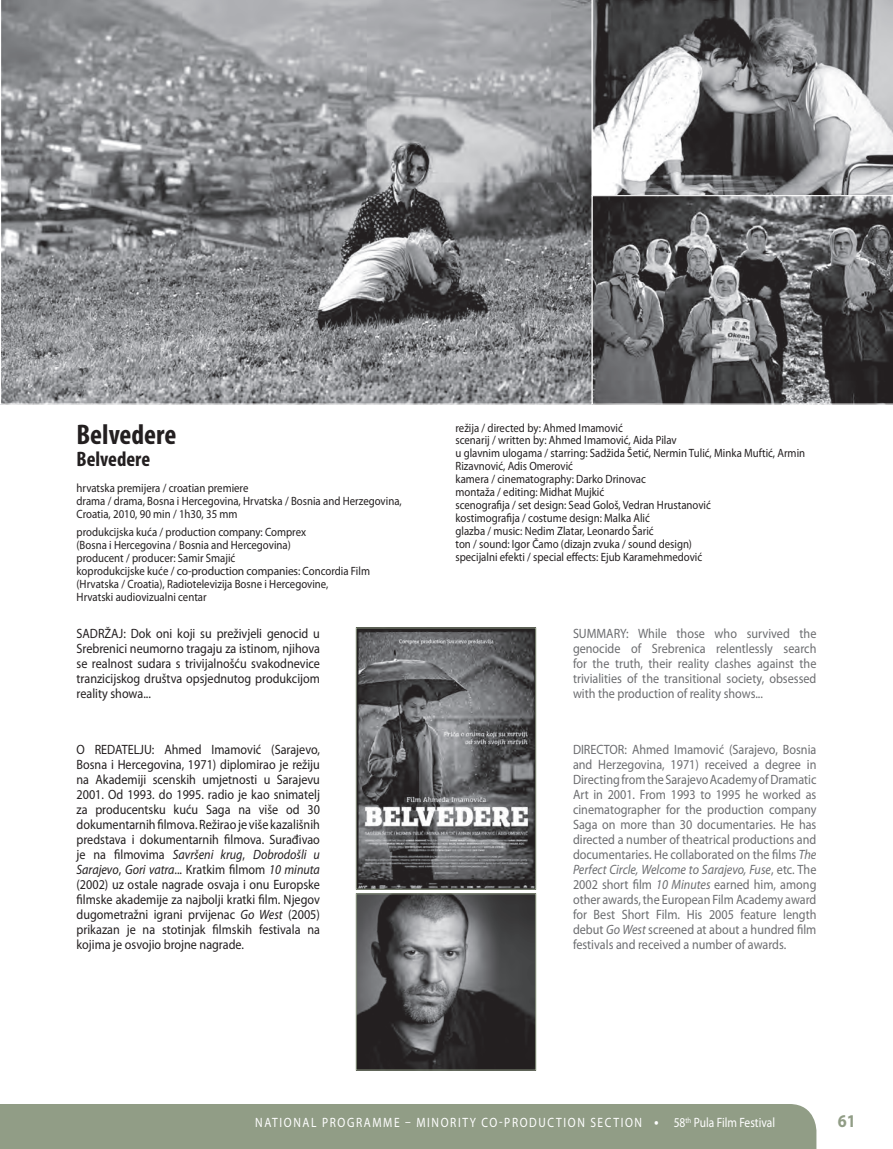
<style>
.page{position:relative;width:893px;height:1149px;background:#fff}
.page>*{position:absolute;margin:0;border:0;box-sizing:border-box;transform-origin:0 0}
.t1{font:700 condensed 28.5px "Myriad Pro";color:#231f20}
.t2{font:700 condensed 21px "Myriad Pro";color:#231f20}
.t3{font:700 18px "Myriad Pro";color:#919d86;scale:.9 1}
.t4{font:13.5px/15px "Myriad Pro";color:#6c6d70;text-align:justify;scale:.9 1}
.t5{font:13.5px/15px "Myriad Pro";color:#231f20;text-align:justify;scale:.9 1}
.t6{font:13.5px "Myriad Pro";letter-spacing:.14em;color:#fff;scale:.85 1}
.t7{font:12px/12.9px "Myriad Pro";color:#231f20;scale:.9 1}
.s1{font-style:italic}
.s2{font-family:"Spring";font-weight:800}
</style>
<div class="page">
<svg style="left:1px;top:0;width:591px;height:404px"></svg>
<svg style="left:592px;top:0;width:301px;height:195px"></svg>
<svg style="left:592px;top:195px;width:301px;height:209px"></svg>
<svg style="left:356px;top:627px;width:180px;height:262px"></svg>
<svg style="left:356px;top:893px;width:180px;height:177px"></svg>
<div style="left:0;top:1104px;width:816px;height:44px;background:#919d86"></div>
<h1 class="t1" style="left:77px;top:416px;width:101px">Belvedere</h1>
<h2 class="t2" style="left:77px;top:446px;width:75px">Belvedere</h2>
<p class="t7" style="left:77px;top:481px;width:363px">hrvatska premijera / croatian premiere<br>drama / drama, Bosna i Hercegovina, Hrvatska / Bosnia and Herzegovina,<br>Croatia, 2010, 90 min / 1h30, 35 mm</p>
<p class="t7" style="left:77px;top:525px;width:328px">produkcijska kuća / production company: Comprex<br>(Bosna i Hercegovina / Bosnia and Hercegovina)<br>producent / producer: Samir Smajić<br>koprodukcijske kuće / co-production companies: Concordia Film (Hrvatska / Croatia), Radiotelevizija Bosne i Hercegovine,<br>Hrvatski audiovizualni centar</p>
<p class="t5" style="left:77px;top:625px;width:272px">SADRŽAJ: Dok oni koji su preživjeli genocid u Srebrenici neumorno tragaju za istinom, njihova se realnost sudara s trivijalnošću svakodnevice tranzicijskog društva opsjednutog produkcijom reality showa...</p>
<p class="t5" style="left:77px;top:741px;width:272px">O REDATELJU: Ahmed Imamović (Sarajevo, Bosna i Hercegovina, 1971) diplomirao je režiju na Akademiji scenskih umjetnosti u Sarajevu 2001. Od 1993. do 1995. radio je kao snimatelj za producentsku kuću Saga na više od 30 dokumentarnih filmova. Režirao je više kazališnih predstava i dokumentarnih filmova. Surađivao je na filmovima <span class="s1">Savršeni krug</span>, <span class="s1">Dobrodošli u Sarajevo</span>, <span class="s1">Gori vatra</span>... Kratkim filmom <span class="s1">10 minuta </span>(2002) uz ostale nagrade osvaja i onu Europske filmske akademije za najbolji kratki film. Njegov dugometražni igrani prvijenac <span class="s1">Go West</span> (2005) prikazan je na stotinjak filmskih festivala na kojima je osvojio brojne nagrade.</p>
<p class="t7" style="left:455px;top:421px;width:390px">režija / directed by: Ahmed Imamović<br>scenarij / written by: Ahmed Imamović, Aida Pilav<br>u glavnim ulogama / starring: Sadžida Šetić, Nermin Tulić, Minka Muftić, Armin Rizavnović, Adis Omerović<br>kamera / cinematography: Darko Drinovac<br>montaža / editing: Midhat Mujkić<br>scenografija / set design: Sead Gološ, Vedran Hrustanović<br>kostimografija / costume design: Malka Alić<br>glazba / music: Nedim Zlatar, Leonardo Šarić<br>ton / sound: Igor Čamo (dizajn zvuka / sound design)<br>specijalni efekti / special effects: Ejub Karamehmedović</p>
<p class="t4" style="left:573px;top:625px;width:272px">SUMMARY: While those who survived the genocide of Srebrenica relentlessly search for the truth, their reality clashes against the trivialities of the transitional society, obsessed with the production of reality shows...</p>
<p class="t4" style="left:573px;top:741px;width:272px">DIRECTOR: Ahmed Imamović (Sarajevo, Bosnia and Herzegovina, 1971) received a degree in Directing from the Sarajevo Academy of Dramatic Art in 2001. From 1993 to 1995 he worked as cinematographer for the production company Saga on more than 30 documentaries. He has directed a number of theatrical productions and documentaries. He collaborated on the films <span class="s1">The Perfect Circle, Welcome to Sarajevo, Fuse</span>, etc. The 2002 short film <span class="s1">10 Minutes</span> earned him, among other awards, the European Film Academy award for Best Short Film. His 2005 feature length debut <span class="s1">Go West</span> screened at about a hundred film festivals and received a number of awards.</p>
<p class="t6" style="left:255px;top:1113px;width:613px">NATIONAL PROGRAMME – MINORITY CO-PRODUCTION SECTION <span class="s2">•</span> 58<sup>th</sup> Pula Film Festival</p>
<h3 class="t3" style="left:838px;top:1108px;width:21px">61</h3>
</div>
